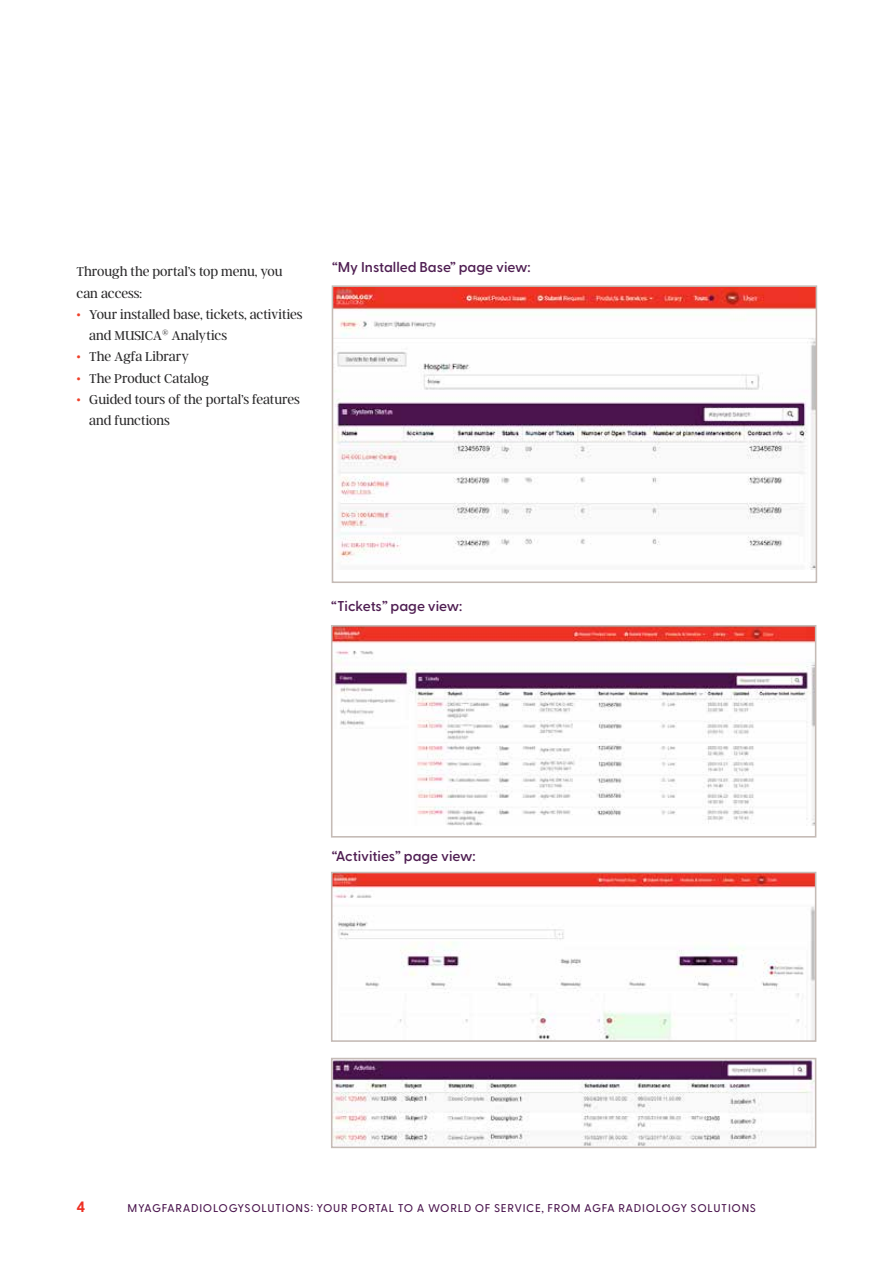
<style>
.page{position:relative;width:893px;height:1263px;background:#fff}
.page>*{position:absolute;margin:0;border:0;box-sizing:border-box;transform-origin:0 0}
.t1{font:700 15px "Greycliff CF";color:#ee3124}
.t2{font:300 14.25px/21.3px "Argent CF";letter-spacing:-.005em;color:#292829}
.t3{font:600 14.25px "Greycliff CF";color:#4f1e52}
.t4{font:500 11.25px "Greycliff CF";letter-spacing:.06em;color:#49134c}
.s1{font-weight:400;color:#ef4029}
</style>
<div class="page">
<img style="left:335px;top:288px;width:479px;height:282px">
<div style="left:332px;top:285px;width:485px;height:298px;border:2px solid #c5bbb6"></div>
<img style="left:334px;top:628px;width:479px;height:198px">
<div style="left:331px;top:625px;width:485px;height:212px;border:2px solid #c5bbb6"></div>
<img style="left:334px;top:1061px;width:479px;height:84px">
<div style="left:331px;top:1058px;width:485px;height:90px;border:2px solid #c5bbb6"></div>
<img style="left:334px;top:875px;width:479px;height:164px">
<div style="left:331px;top:872px;width:485px;height:170px;border:2px solid #c5bbb6"></div>
<p class="t2" style="left:77px;top:261px;width:207px">Through the portal’s top menu, you can access:</p>
<p class="t2" style="left:89px;top:304px;width:215px;text-indent:-13px"><span class="s1">•</span> Your installed base, tickets, activities and MUSICA<sup>®</sup> Analytics</p>
<p class="t2" style="left:77px;top:346px;width:114px"><span class="s1">•</span> The Agfa Library</p>
<p class="t2" style="left:77px;top:368px;width:134px"><span class="s1">•</span> The Product Catalog</p>
<p class="t2" style="left:89px;top:389px;width:212px;text-indent:-13px"><span class="s1">•</span> Guided tours of the portal’s features and functions</p>
<p class="t3" style="left:332px;top:256px;width:200px">“My Installed Base” page view:</p>
<p class="t3" style="left:331px;top:595px;width:133px">“Tickets” page view:</p>
<p class="t3" style="left:332px;top:845px;width:146px">“Activities” page view:</p>
<p class="t1" style="left:77px;top:1195px;width:10px">4</p>
<p class="t4" style="left:128px;top:1199px;width:630px">MYAGFARADIOLOGYSOLUTIONS: YOUR PORTAL TO A WORLD OF SERVICE, FROM AGFA RADIOLOGY SOLUTIONS</p>
</div>
